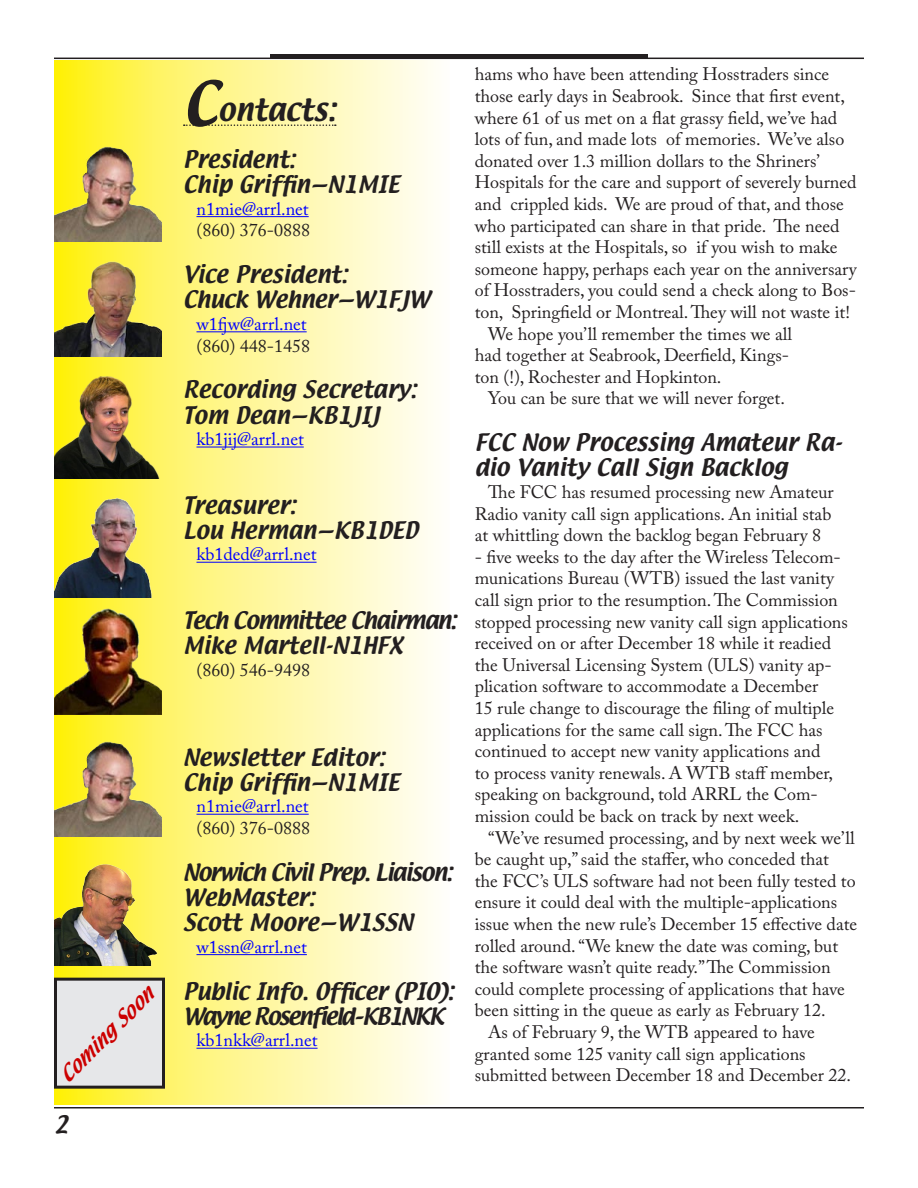
<style>
.page{position:relative;width:918px;height:1188px;background:#fff}
.page>*{position:absolute;margin:0;border:0;box-sizing:border-box;transform-origin:0 0}
.t1{font:27px "Textile";letter-spacing:.005em;color:#231f20}
.t2{font:21px/25.2px "Textile";letter-spacing:.005em;color:#231f20}
.t3{font:21px/25.2px "Textile";letter-spacing:-.08em;color:#231f20}
.t4{font:21px/25.2px "Textile";letter-spacing:-.05em;color:#231f20}
.t5{font:21px/25.2px "Textile";letter-spacing:-.015em;color:#231f20}
.t6{font:18px/21.6px "Adobe Caslon Pro";color:#231f20}
.t7{font:18px "Adobe Caslon Pro";color:#00f}
.t8{font:italic 18px "Textile";color:#c00}
.s1{font-size:54px}
</style>
<div class="page">
<hr style="left:270px;top:54px;width:378px;height:4px;background:#231f20">
<hr style="left:54px;top:58px;width:810px;height:1px;background:#231f20">
<hr style="left:54px;top:1107px;width:810px;height:1px;background:#231f20">
<div style="left:54px;top:60px;width:396px;height:1045px;background:linear-gradient(to right,#f9ea1c,#fff)"></div>
<svg style="left:184px;top:124px;width:152px;height:2px"></svg>
<hr style="left:196px;top:216px;width:113px;height:1px;background:#00f">
<hr style="left:196px;top:331px;width:111px;height:1px;background:#00f">
<hr style="left:196px;top:447px;width:108px;height:1px;background:#00f">
<hr style="left:196px;top:562px;width:121px;height:1px;background:#00f">
<hr style="left:196px;top:814px;width:113px;height:1px;background:#00f">
<hr style="left:196px;top:954px;width:111px;height:1px;background:#00f">
<hr style="left:196px;top:1048px;width:122px;height:1px;background:#00f">
<img style="left:54px;top:370px;width:108px;height:108px">
<img style="left:54px;top:729px;width:108px;height:108px">
<img style="left:54px;top:490px;width:108px;height:108px">
<img style="left:54px;top:858px;width:107px;height:107px">
<div style="left:56px;top:979px;width:108px;height:108px;background:#e6e7e9"></div>
<div style="left:54px;top:978px;width:111px;height:111px;border:3px solid #231f20"></div>
<img style="left:54px;top:248px;width:108px;height:108px">
<img style="left:54px;top:133px;width:108px;height:108px">
<img style="left:54px;top:606px;width:108px;height:108px">
<p class="t8" style="left:54px;top:1070px;width:125px;rotate:-45deg">Coming Soon</p>
<p class="t2" style="left:54px;top:1113px;width:16px">2</p>
<h1 class="t1" style="left:183px;top:91px;width:154px"><span class="s1">C</span>ontacts:</h1>
<p class="t2" style="left:183px;top:148px;width:218px">President:<br>Chip Griffin—N1MIE</p>
<p class="t7" style="left:196px;top:198px;width:114px">n1mie@arrl.net</p>
<p class="t6" style="left:196px;top:219px;width:115px">(860) 376-0888</p>
<p class="t5" style="left:183px;top:263px;width:248px">Vice President:<br>Chuck Wehner—W1FJW</p>
<p class="t7" style="left:196px;top:313px;width:112px">w1fjw@arrl.net</p>
<p class="t6" style="left:196px;top:335px;width:115px">(860) 448-1458</p>
<p class="t2" style="left:183px;top:378px;width:235px">Recording Secretary:<br>Tom Dean—KB1JIJ</p>
<p class="t7" style="left:196px;top:428px;width:109px">kb1jij@arrl.net</p>
<p class="t2" style="left:183px;top:493px;width:237px">Treasurer:<br>Lou Herman—KB1DED</p>
<p class="t7" style="left:196px;top:544px;width:122px">kb1ded@arrl.net</p>
<p class="t4" style="left:183px;top:608px;width:275px">Tech Committee Chairman:<br>Mike Martell-N1HFX</p>
<p class="t6" style="left:196px;top:659px;width:115px">(860) 546-9498</p>
<p class="t2" style="left:183px;top:745px;width:218px">Newsletter Editor:<br>Chip Griffin—N1MIE</p>
<p class="t7" style="left:196px;top:796px;width:114px">n1mie@arrl.net</p>
<p class="t6" style="left:196px;top:817px;width:115px">(860) 376-0888</p>
<p class="t2" style="left:183px;top:860px;width:271px">Norwich Civil Prep. Liaison:<br>WebMaster:<br>Scott Moore—W1SSN</p>
<p class="t7" style="left:196px;top:936px;width:112px">w1ssn@arrl.net</p>
<p class="t3" style="left:183px;top:979px;width:272px">Public Info. Officer (PIO):<br>Wayne Rosenfield–KB1NKK</p>
<p class="t7" style="left:196px;top:1030px;width:123px">kb1nkk@arrl.net</p>
<p class="t6" style="left:475px;top:63px;width:356px">hams who have been attending Hosstraders since</p>
<p class="t6" style="left:475px;top:85px;width:372px">those early days in Seabrook. Since that first event,</p>
<p class="t6" style="left:475px;top:107px;width:364px">where 61 of us met on a flat grassy field, we’ve had</p>
<p class="t6" style="left:475px;top:128px;width:371px">lots of fun, and made lots of memories. We’ve also</p>
<p class="t6" style="left:475px;top:150px;width:347px">donated over 1.3 million dollars to the Shriners’</p>
<p class="t6" style="left:475px;top:171px;width:383px">Hospitals for the care and support of severely burned</p>
<p class="t6" style="left:475px;top:193px;width:371px">and crippled kids. We are proud of that, and those</p>
<p class="t6" style="left:475px;top:215px;width:366px">who participated can share in that pride. The need</p>
<p class="t6" style="left:475px;top:236px;width:364px">still exists at the Hospitals, so if you wish to make</p>
<p class="t6" style="left:475px;top:258px;width:384px">someone happy, perhaps each year on the anniversary</p>
<p class="t6" style="left:475px;top:279px;width:383px">of Hosstraders, you could send a check along to Bos-</p>
<p class="t6" style="left:475px;top:301px;width:377px">ton, Springfield or Montreal. They will not waste it!</p>
<p class="t6" style="left:488px;top:323px;width:305px">We hope you’ll remember the times we all</p>
<p class="t6" style="left:475px;top:344px;width:316px">had together at Seabrook, Deerfield, Kings-</p>
<p class="t6" style="left:475px;top:366px;width:248px">ton (!), Rochester and Hopkinton.</p>
<p class="t6" style="left:488px;top:387px;width:298px">You can be sure that we will never forget.</p>
<p class="t2" style="left:475px;top:431px;width:369px">FCC Now Processing Amateur Ra&shy;dio Vanity Call Sign Backlog</p>
<p class="t6" style="left:475px;top:481px;width:360px;text-indent:14px">The FCC has resumed processing new Amateur<br>Radio vanity call sign applications. An initial stab at whittling down the backlog began February 8</p>
<p class="t6" style="left:475px;top:546px;width:375px">- five weeks to the day after the Wireless Telecom&shy;munications Bureau (WTB) issued the last vanity call sign prior to the resumption. The Commission stopped processing new vanity call sign applications received on or after December 18 while it readied the Universal Licensing System (ULS) vanity ap&shy;plication software to accommodate a December<br>15 rule change to discourage the filing of multiple applications for the same call sign. The FCC has continued to accept new vanity applications and<br>to process vanity renewals. A WTB staff member, speaking on background, told ARRL the Com&shy;mission could be back on track by next week.</p>
<p class="t6" style="left:488px;top:827px;width:368px">“We’ve resumed processing, and by next week we’ll</p>
<p class="t6" style="left:475px;top:848px;width:356px">be caught up,” said the staffer, who conceded that</p>
<p class="t6" style="left:475px;top:870px;width:382px">the FCC’s ULS software had not been fully tested to</p>
<p class="t6" style="left:475px;top:891px;width:364px">ensure it could deal with the multiple-applications</p>
<p class="t6" style="left:475px;top:913px;width:384px">issue when the new rule’s December 15 effective date</p>
<p class="t6" style="left:475px;top:935px;width:365px">rolled around. “We knew the date was coming, but</p>
<p class="t6" style="left:475px;top:956px;width:357px">the software wasn’t quite ready.” The Commission</p>
<p class="t6" style="left:475px;top:978px;width:372px">could complete processing of applications that have</p>
<p class="t6" style="left:475px;top:999px;width:352px">been sitting in the queue as early as February 12.</p>
<p class="t6" style="left:488px;top:1021px;width:328px">As of February 9, the WTB appeared to have</p>
<p class="t6" style="left:475px;top:1043px;width:332px">granted some 125 vanity call sign applications</p>
<p class="t6" style="left:475px;top:1064px;width:378px">submitted between December 18 and December 22.</p>
</div>
